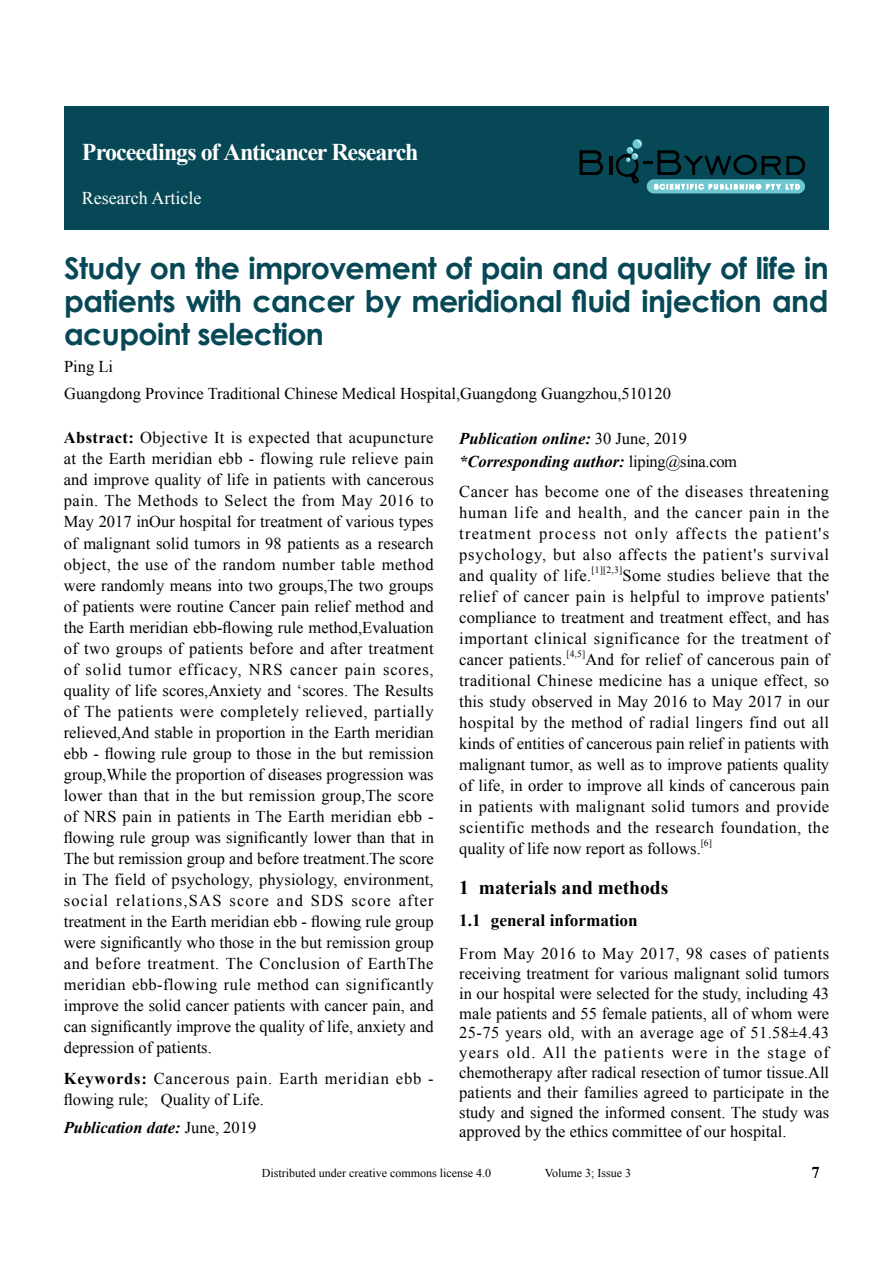
<style>
.page{position:relative;width:893px;height:1263px;background:#fff}
.page>*{position:absolute;margin:0;border:0;box-sizing:border-box;transform-origin:0 0}
.t1{font:700 30px/33px "Century Gothic";letter-spacing:-.02em;color:#064855;text-align:justify}
.t2{font:700 24px "Times New Roman";letter-spacing:-.045em;color:#fff}
.t3{font:700 19.5px "Times New Roman";color:#000}
.t4{font:18px "Times New Roman";color:#fff}
.t5{font:700 17.25px "Times New Roman";color:#000}
.t6{font:16.5px/21px "Times New Roman";color:#000;text-align:justify}
.t7{font:italic 700 16.5px/23.5px "Times New Roman";color:#000}
.t8{font:16.5px/21px "Times New Roman";letter-spacing:.045em;color:#000}
.t9{font:700 16.5px "Times New Roman";color:#000}
.t10{font:12px "Times New Roman";color:#000}
.t11{font:9.6px "Times New Roman";color:#000}
.s1{font-weight:700}
.s2{font-weight:400;font-style:normal}
</style>
<div class="page">
<div style="left:64px;top:106px;width:765px;height:123px;background:#064855"></div>
<svg style="left:580px;top:150px;width:23px;height:25px"></svg>
<hr style="left:609px;top:156px;width:3px;height:19px;background:#000">
<svg style="left:647px;top:179px;width:158px;height:14px"></svg>
<svg style="left:616px;top:140px;width:189px;height:49px"></svg>
<p class="t2" style="left:82px;top:135px;width:338px">Proceedings of Anticancer Research</p>
<p class="t4" style="left:82px;top:186px;width:121px">Research Article</p>
<p class="t1" style="left:64px;top:250px;width:766px">Study on the improvement of pain and quality of life in patients with cancer by meridional fluid injection and acupoint selection</p>
<p class="t6" style="left:64px;top:353px;width:608px;line-height:27px">Ping Li<br>Guangdong Province Traditional Chinese Medical Hospital,Guangdong Guangzhou,510120</p>
<p class="t6" style="left:64px;top:427px;width:372px"><span class="s1">Abstract:</span> Objective It is expected that acupuncture at the Earth meridian ebb - flowing rule relieve pain and improve quality of life in patients with cancerous pain. The Methods to Select the from May 2016 to May 2017 inOur hospital for treatment of various types of malignant solid tumors in 98 patients as a research object, the use of the random number table method were randomly means into two groups,The two groups of patients were routine Cancer pain relief method and the Earth meridian ebb-flowing rule method,Evaluation of two groups of patients before and after treatment of solid tumor efficacy, NRS cancer pain scores, quality of life scores,Anxiety and ‘scores. The Results of The patients were completely relieved, partially relieved,And stable in proportion in the Earth meridian ebb - flowing rule group to those in the but remission group,While the proportion of diseases progression was lower than that in the but remission group,The score of NRS pain in patients in The Earth meridian ebb - flowing rule group was significantly lower than that in The but remission group and before treatment.The score in The field of psychology, physiology, environment, social relations,SAS score and SDS score after treatment in the Earth meridian ebb - flowing rule group were significantly who those in the but remission group and before treatment. The Conclusion of EarthThe meridian ebb-flowing rule method can significantly improve the solid cancer patients with cancer pain, and can significantly improve the quality of life, anxiety and depression of patients.</p>
<p class="t8" style="left:64px;top:1068px;width:371px"><span class="s1">Keywords:</span> Cancerous pain. Earth meridian ebb - flowing rule; Quality of Life.</p>
<p class="t7" style="left:64px;top:1115px;width:194px">Publication date: <span class="s2">June, 2019</span></p>
<p class="t7" style="left:459px;top:426px;width:279px">Publication online: <span class="s2">30 June, 2019 </span>*Corresponding author: <span class="s2">liping@sina.com</span></p>
<p class="t6" style="left:459px;top:480px;width:372px">Cancer has become one of the diseases threatening human life and health, and the cancer pain in the treatment process not only affects the patient's psychology, but also affects the patient's survival and quality of life.</p>
<p class="t11" style="left:591px;top:563px;width:32px">[1][2,3]</p>
<p class="t6" style="left:459px;top:564px;width:372px;text-indent:163px">Some studies believe that the relief of cancer pain is helpful to improve patients' compliance to treatment and treatment effect, and has important clinical significance for the treatment of cancer patients.</p>
<p class="t11" style="left:566px;top:647px;width:20px">[4,5]</p>
<p class="t6" style="left:459px;top:648px;width:372px;text-indent:126px">And for relief of cancerous pain of traditional Chinese medicine has a unique effect, so this study observed in May 2016 to May 2017 in our hospital by the method of radial lingers find out all kinds of entities of cancerous pain relief in patients with malignant tumor, as well as to improve patients quality of life, in order to improve all kinds of cancerous pain in patients with malignant solid tumors and provide scientific methods and the research foundation, the quality of life now report as follows.</p>
<p class="t11" style="left:701px;top:836px;width:13px">[6]</p>
<p class="t3" style="left:459px;top:874px;width:211px">1 materials and methods</p>
<p class="t5" style="left:459px;top:908px;width:180px">1.1 general information</p>
<p class="t6" style="left:459px;top:943px;width:372px;line-height:19.8px">From May 2016 to May 2017, 98 cases of patients receiving treatment for various malignant solid tumors in our hospital were selected for the study, including 43 male patients and 55 female patients, all of whom were 25-75 years old, with an average age of 51.58±4.43 years old. All the patients were in the stage of chemotherapy after radical resection of tumor tissue.All patients and their families agreed to participate in the study and signed the informed consent. The study was approved by the ethics committee of our hospital.</p>
<p class="t10" style="left:262px;top:1165px;width:231px">Distributed under creative commons license 4.0</p>
<p class="t10" style="left:545px;top:1165px;width:88px">Volume 3; Issue 3</p>
<p class="t9" style="left:812px;top:1161px;width:10px">7</p>
</div>
